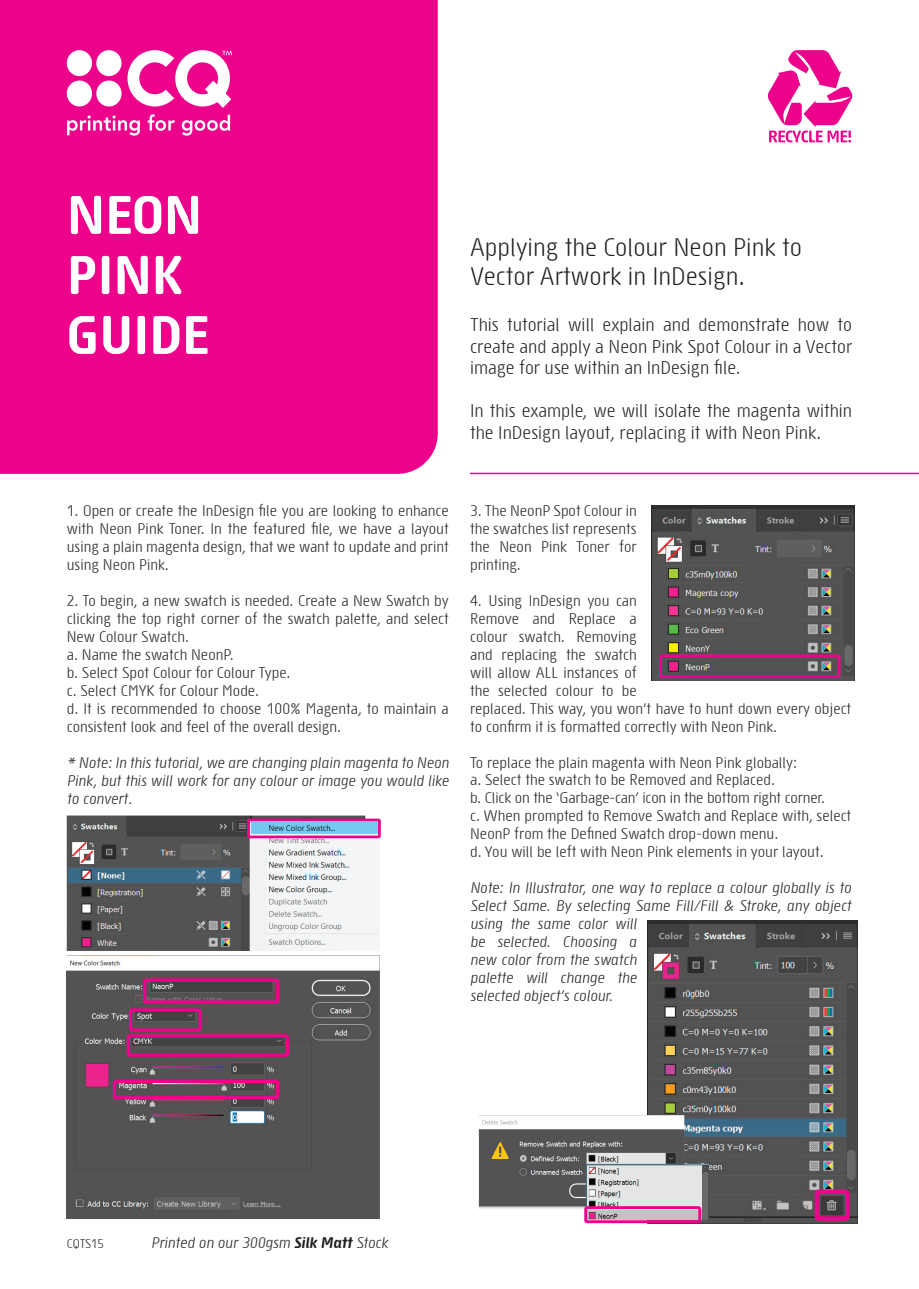
<style>
.page{position:relative;width:919px;height:1289px;background:#fff}
.page>*{position:absolute;margin:0;border:0;box-sizing:border-box;transform-origin:0 0}
.t1{font:700 52.5px/60px "Sys TT";color:#fff}
.t2{font:24.75px/29.7px "Sys TT";color:#231f20}
.t3{font:18px/21.6px "Sys TT";color:#231f20;text-align:justify}
.t4{font:15px/18px "Sys TT";color:#231f20}
.t5{font:italic 15px/18px "Sys TT";color:#231f20}
.t6{font:12.3px "Sys TT";color:#231f20}
.s1{font-weight:700}
</style>
<div class="page">
<div style="left:0;top:0;width:437px;height:474px;background:#ed028c"></div>
<img style="left:647px;top:920px;width:210px;height:303px">
<div style="left:814px;top:1189px;width:35px;height:31px;border:5px solid #ed028c;border-radius:2px"></div>
<img style="left:479px;top:1114px;width:230px;height:106px">
<div style="left:584px;top:1206px;width:117px;height:17px;border:3px solid #ed028c"></div>
<img style="left:67px;top:955px;width:312px;height:263px">
<hr style="left:470px;top:472px;width:448px;height:2px;background:#ed028c">
<img style="left:67px;top:815px;width:312px;height:136px">
<div style="left:247px;top:818px;width:134px;height:20px;border:3px solid #ed028c"></div>
<div style="left:143px;top:978px;width:136px;height:25px;border:3px solid #ed028c;border-radius:2px"></div>
<div style="left:129px;top:1008px;width:73px;height:23px;border:3px solid #ed028c;border-radius:2px"></div>
<div style="left:113px;top:1079px;width:166px;height:20px;border:3px solid #ed028c;border-radius:2px"></div>
<div style="left:127px;top:1034px;width:162px;height:22px;border:3px solid #ed028c;border-radius:2px"></div>
<img style="left:651px;top:505px;width:203px;height:175px">
<svg style="left:657px;top:653px;width:184px;height:26px;background:#7e4265"></svg>
<svg style="left:767px;top:50px;width:85px;height:92px"></svg>
<svg style="left:67px;top:115px;width:73px;height:21px"></svg>
<svg style="left:147px;top:114px;width:27px;height:17px"></svg>
<svg style="left:182px;top:115px;width:48px;height:21px"></svg>
<div style="left:67px;top:50px;width:25px;height:26px;background:#fff;border-radius:50%"></div>
<div style="left:96px;top:50px;width:25px;height:26px;background:#fff;border-radius:50%"></div>
<div style="left:67px;top:80px;width:25px;height:26px;background:#fff;border-radius:50%"></div>
<div style="left:96px;top:80px;width:25px;height:26px;background:#fff;border-radius:50%"></div>
<svg style="left:127px;top:50px;width:105px;height:58px"></svg>
<h1 class="t1" style="left:67px;top:182px;width:143px">NEON<br>PINK<br>GUIDE</h1>
<h2 class="t2" style="left:470px;top:231px;width:333px">Applying the Colour Neon Pink to<br>Vector Artwork in InDesign.</h2>
<p class="t3" style="left:470px;top:313px;width:383px">This tutorial will explain and demonstrate how to create and apply a Neon Pink Spot Colour in a Vector image for use within an InDesign file.</p>
<p class="t3" style="left:470px;top:399px;width:383px">In this example, we will isolate the magenta within the InDesign layout, replacing it with Neon Pink.</p>
<p class="t4" style="left:67px;top:501px;width:383px;text-align:justify">1. Open or create the InDesign file you are looking to enhance with Neon Pink Toner. In the featured file, we have a layout using a plain magenta design, that we want to update and print using Neon Pink.</p>
<p class="t4" style="left:67px;top:591px;width:383px">2. To begin, a new swatch is needed. Create a New Swatch by clicking the top right corner of the swatch palette, and select New Colour Swatch.<br>a. Name the swatch NeonP.<br>b. Select Spot Colour for Colour Type.<br>c. Select CMYK for Colour Mode.<br>d. It is recommended to choose 100% Magenta, to maintain a consistent look and feel of the overall design.</p>
<p class="t5" style="left:67px;top:753px;width:383px;text-align:justify">* Note: In this tutorial, we are changing plain magenta to Neon Pink, but this will work for any colour or image you would like to convert.</p>
<p class="t4" style="left:470px;top:501px;width:168px;text-align:justify">3. The NeonP Spot Colour in the swatches list represents the Neon Pink Toner for printing.</p>
<p class="t4" style="left:470px;top:591px;width:382px">4. Using InDesign you can<br>Remove and Replace a<br>colour swatch. Removing<br>and replacing the swatch<br>will allow ALL instances of<br>the selected colour to be<br>replaced. This way, you won’t have to hunt down every object to confirm it is formatted correctly with Neon Pink.</p>
<p class="t4" style="left:470px;top:754px;width:328px;line-height:16.5px">To replace the plain magenta with Neon Pink globally: a. Select the swatch to be Removed and Replaced.</p>
<p class="t4" style="left:470px;top:787px;width:382px">b. Click on the ‘Garbage-can’ icon in the bottom right corner.<br>c. When prompted to Remove Swatch and Replace with, select NeonP from the Defined Swatch drop-down menu.<br>d. You will be left with Neon Pink elements in your layout.</p>
<p class="t5" style="left:470px;top:877px;width:383px">Note: In Illustrator, one way to replace a colour globally is to Select Same. By selecting Same Fill/Fill &amp; Stroke, any object using the same color will<br>be selected. Choosing a<br>new color from the swatch<br>palette will change the<br>selected object’s colour.</p>
<p class="t6" style="left:67px;top:1234px;width:39px">CQTS15</p>
<p class="t5" style="left:151px;top:1232px;width:238px">Printed on our 300gsm <span class="s1">Silk Matt</span> Stock</p>
</div>
